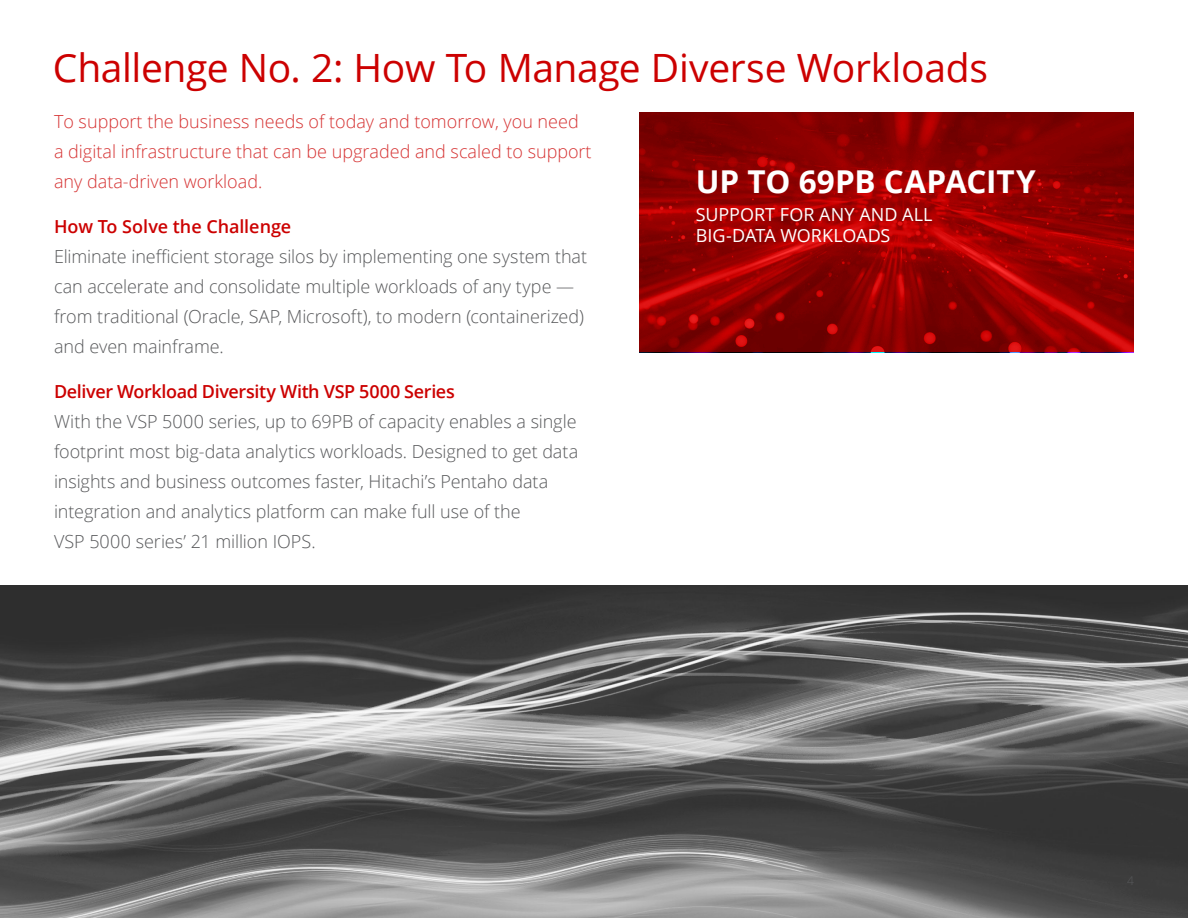
<style>
.page{position:relative;width:1188px;height:918px;background:#fff}
.page>*{position:absolute;margin:0;border:0;box-sizing:border-box;transform-origin:0 0}
.t1{font:39px "Open Sans";letter-spacing:-.01em;color:#c00}
.t2{font:700 31.5px "Open Sans";letter-spacing:-.005em;color:#fff}
.t3{font:300 18px/30px "Open Sans";letter-spacing:-.005em;color:#58595b}
.t4{font:300 18px/30px "Open Sans";color:#d63333}
.t5{font:600 18px "Open Sans";letter-spacing:-.015em;color:#c00}
.t6{font:18px/21.6px "Open Sans";color:#fff}
</style>
<div class="page">
<svg style="left:640px;top:112px;width:494px;height:240px;background:#920000"></svg>
<svg style="left:0;top:585px;width:1188px;height:333px;background:#636363"></svg>
<h1 class="t1" style="left:53px;top:41px;width:937px">Challenge No. 2: How To Manage Diverse Workloads</h1>
<p class="t4" style="left:54px;top:105px;width:539px">To support the business needs of today and tomorrow, you need a digital infrastructure that can be upgraded and scaled to support any data-driven workload.</p>
<p class="t5" style="left:54px;top:214px;width:239px">How To Solve the Challenge</p>
<p class="t3" style="left:54px;top:241px;width:535px">Eliminate inefficient storage silos by implementing one system that can accelerate and consolidate multiple workloads of any type — from traditional (Oracle, SAP, Microsoft), to modern (containerized) and even mainframe.</p>
<p class="t5" style="left:54px;top:379px;width:402px">Deliver Workload Diversity With VSP 5000 Series</p>
<p class="t3" style="left:54px;top:406px;width:526px">With the VSP 5000 series, up to 69PB of capacity enables a single footprint most big-data analytics workloads. Designed to get data insights and business outcomes faster, Hitachi’s Pentaho data integration and analytics platform can make full use of the<br>VSP 5000 series’ 21 million IOPS.</p>
<h2 class="t2" style="left:696px;top:159px;width:342px">UP TO 69PB CAPACITY</h2>
<p class="t6" style="left:696px;top:203px;width:238px">SUPPORT FOR ANY AND ALL<br>BIG-DATA WORKLOADS</p>
</div>
